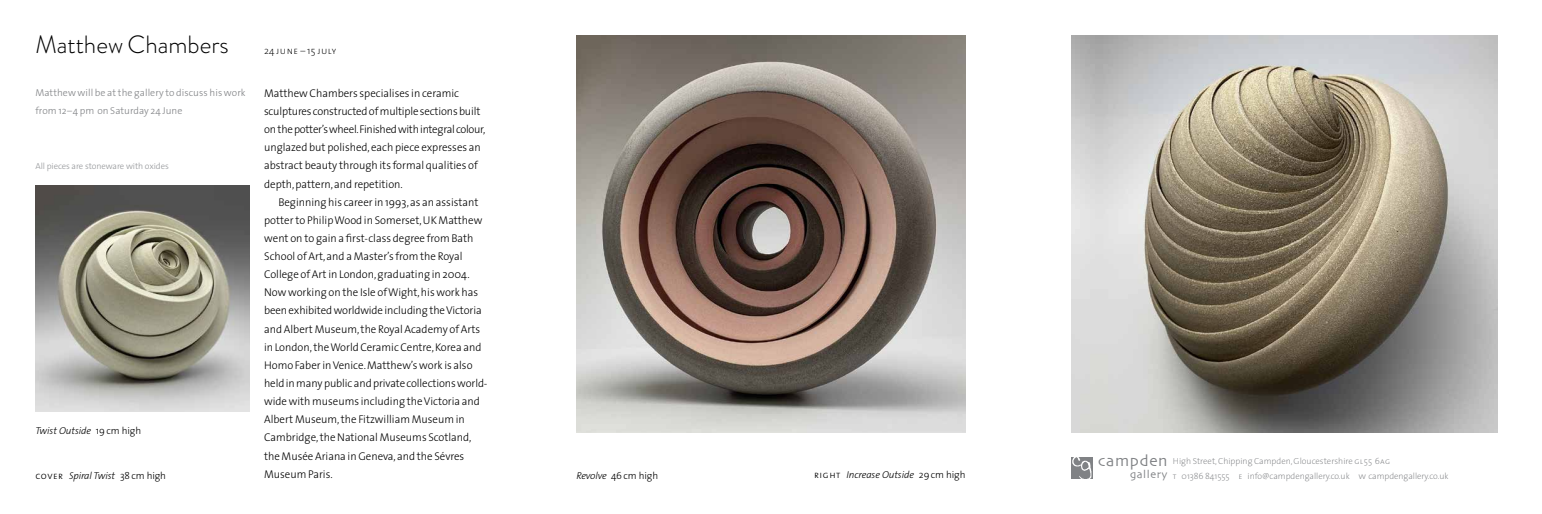
<style>
.page{position:relative;width:1542px;height:514px;background:#fff}
.page>*{position:absolute;margin:0;border:0;box-sizing:border-box;transform-origin:0 0}
.t1{font:300 25px "Brandon Grotesque";color:#000}
.t2{font:16.12px "Skia";letter-spacing:.045em;color:#808285}
.t3{font:11.38px "Skia";letter-spacing:.045em;color:#808285}
.t4{font:300 11.25px/18.1px "The Sans";color:#000}
.t5{font:italic 300 10px "The Sans";letter-spacing:-.01em;color:#000}
.t6{font:300 10px/17.5px "The Sans";letter-spacing:.005em;color:#808285}
.t7{font:300 10px "The Sans";letter-spacing:-.01em;color:#000}
.t8{font:10px "The Sans Extra Light Caps";letter-spacing:.04em;color:#000}
.t9{font:200 8.75px/15px "The Sans";letter-spacing:-.005em;color:#808285}
.t10{font:300 8.75px "The Sans";letter-spacing:-.01em;color:#939598}
.s1{font-family:"The Sans";font-weight:200}
.s2{font-style:normal}
.s3{font-family:"The Sans Light Caps";font-weight:400;font-style:normal}
.s4{font-style:italic}
.s5{font-family:"The Sans Extra Light Caps";font-weight:400}
</style>
<div class="page">
<img style="left:1071px;top:35px;width:426px;height:397px">
<img style="left:35px;top:186px;width:215px;height:225px">
<img style="left:1071px;top:458px;width:21px;height:20px">
<img style="left:576px;top:35px;width:389px;height:397px">
<h1 class="t1" style="left:35px;top:27px;width:195px">Matthew Chambers</h1>
<p class="t8" style="left:264px;top:42px;width:74px"><span class="s1">24</span> june <span class="s1">– 15</span> july</p>
<p class="t4" style="left:264px;top:84px;width:223px">MatthewChambers specialises in ceramic sculptures constructedofmultiplesectionsbuilt on thepotter’swheel.Finishedwithintegralcolour, unglazed but polished,each piece expresses an abstract beauty through its formal qualities of depth,pattern,and repetition.</p>
<p class="t4" style="left:264px;top:192px;width:225px;text-indent:14px">Beginning his careerin 1993,as an assistant potter to PhilipWood in Somerset,UK Matthew went on to gain a first-class degree from Bath School of Art,and a Master’s from the Royal College of Art in London,graduating in 2004.<br>Nowworking on the Isle ofWight,hiswork has beenexhibitedworldwide including theVictoria and Albert Museum,the Royal Academy of Arts in London,theWorld Ceramic Centre,Korea and Homo FaberinVenice.Matthew’swork is also heldinmanypublic andprivate collectionsworld&shy;widewith museums including theVictoria and Albert Museum,the Fitzwilliam Museum in Cambridge,the National Museums Scotland, the Musée Ariana inGeneva,and the Sévres Museum Paris.</p>
<p class="t6" style="left:35px;top:84px;width:212px">Matthew will be at the gallery to discuss his work from 12–4 pm on Saturday 24 June</p>
<p class="t10" style="left:35px;top:159px;width:135px">All pieces are stoneware with oxides</p>
<p class="t5" style="left:35px;top:422px;width:107px">Twist Outside <span class="s2">19 cm high</span></p>
<p class="t5" style="left:35px;top:467px;width:132px"><span class="s3">cover</span> Spiral Twist <span class="s2">38 cm high</span></p>
<p class="t7" style="left:576px;top:467px;width:83px"><span class="s4">Revolve</span> 46 cm high</p>
<p class="t5" style="left:814px;top:466px;width:153px"><span class="s3">right</span> Increase Outside <span class="s2">29 cm high</span></p>
<h2 class="t2" style="left:1098px;top:451px;width:71px">campden</h2>
<p class="t3" style="left:1130px;top:468px;width:39px">gallery</p>
<p class="t9" style="left:1172px;top:453px;width:277px">High Street, Chipping Campden, Gloucestershire <span class="s5">gl</span>55 6<span class="s5">ag<br>t</span> 01386 841555 <span class="s5">e</span> info@campdengallery.co.uk <span class="s5">w</span> campdengallery.co.uk</p>
</div>
